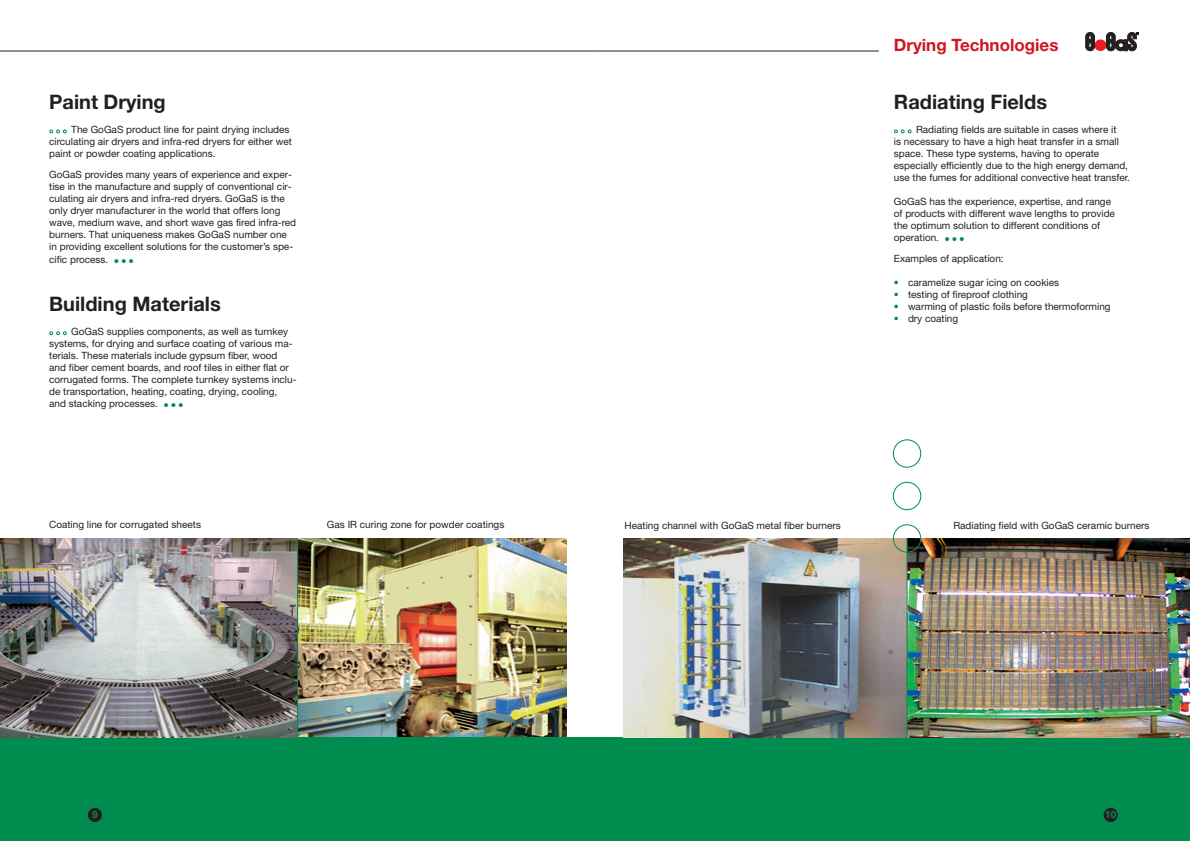
<style>
.page{position:relative;width:1190px;height:841px;background:#fff}
.page>*{position:absolute;margin:0;border:0;box-sizing:border-box;transform-origin:0 0}
.t1{font:700 20px "Helvetica Neue";color:#231f20}
.t2{font:700 17px "Helvetica Neue";color:#ce171e}
.t3{font:10px/12px "Helvetica Neue";color:#231f20}
.t4{font:700 10px "Helvetica Neue";color:#008c4e}
.s1{font-size:11px;color:#008c4e}
.s2{color:#008c4e}
</style>
<div class="page">
<hr style="left:595px;top:51px;width:284px;height:1px;background:#231f20">
<div style="left:595px;top:737px;width:595px;height:104px;background:#008c4e"></div>
<div style="left:1094px;top:39px;width:13px;height:12px;background:#ed1c24;border-radius:50%"></div>
<svg style="left:1086px;top:32px;width:9px;height:19px"></svg>
<svg style="left:1106px;top:32px;width:33px;height:19px"></svg>
<div style="left:1104px;top:808px;width:14px;height:14px;background:#231f20;border-radius:50%"></div>
<hr style="left:0;top:51px;width:595px;height:1px;background:#231f20">
<div style="left:0;top:737px;width:595px;height:104px;background:#008c4e"></div>
<div style="left:88px;top:808px;width:14px;height:14px;background:#231f20;border-radius:50%"></div>
<img style="left:0;top:539px;width:567px;height:198px">
<img style="left:624px;top:539px;width:283px;height:198px">
<img style="left:908px;top:539px;width:282px;height:198px">
<hr style="left:907px;top:539px;width:1px;height:302px;background:#008c4e">
<hr style="left:297px;top:539px;width:1px;height:302px;background:#008c4e">
<svg style="left:893px;top:439px;width:28px;height:29px"></svg>
<svg style="left:893px;top:482px;width:28px;height:28px"></svg>
<svg style="left:893px;top:524px;width:28px;height:29px"></svg>
<h1 class="t1" style="left:49px;top:89px;width:118px">Paint Drying</h1>
<p class="t3" style="left:49px;top:123px;width:244px"><sub>•</sub> <sub>•</sub> <sub>•</sub> The GoGaS product line for paint drying includes circulating air dryers and infra-red dryers for either wet paint or powder coating applications.</p>
<p class="t3" style="left:49px;top:168px;width:249px">GoGaS provides many years of experience and exper&shy;tise in the manufacture and supply of conventional cir&shy;culating air dryers and infra-red dryers. GoGaS is the only dryer manufacturer in the world that offers long wave, medium wave, and short wave gas fired infra-red burners. That uniqueness makes GoGaS number one in providing excellent solutions for the customer’s spe&shy;cific process. <span class="s1">• • •</span></p>
<h1 class="t1" style="left:49px;top:291px;width:173px">Building Materials</h1>
<p class="t3" style="left:49px;top:325px;width:249px"><sub>•</sub> <sub>•</sub> <sub>•</sub> GoGaS supplies components, as well as turnkey systems, for drying and surface coating of various ma&shy;terials. These materials include gypsum fiber, wood and fiber cement boards, and roof tiles in either flat or corrugated forms. The complete turnkey systems inclu&shy;de transportation, heating, coating, drying, cooling, and stacking processes. <span class="s1">• • •</span></p>
<p class="t3" style="left:49px;top:519px;width:153px">Coating line for corrugated sheets</p>
<p class="t3" style="left:327px;top:519px;width:179px">Gas IR curing zone for powder coatings</p>
<h2 class="t2" style="left:894px;top:35px;width:166px">Drying Technologies</h2>
<h1 class="t1" style="left:894px;top:89px;width:155px">Radiating Fields</h1>
<p class="t3" style="left:894px;top:123px;width:238px"><sub>•</sub> <sub>•</sub> <sub>•</sub> Radiating fields are suitable in cases where it<br>is necessary to have a high heat transfer in a small space. These type systems, having to operate especially efficiently due to the high energy demand, use the fumes for additional convective heat transfer.</p>
<p class="t3" style="left:894px;top:195px;width:223px">GoGaS has the experience, expertise, and range of products with different wave lengths to provide the optimum solution to different conditions of operation. <span class="s1">• • •</span></p>
<p class="t3" style="left:894px;top:252px;width:111px">Examples of application:</p>
<p class="t3" style="left:894px;top:276px;width:167px"><span class="s2">•</span> caramelize sugar icing on cookies</p>
<p class="t3" style="left:894px;top:288px;width:136px"><span class="s2">•</span> testing of fireproof clothing</p>
<p class="t3" style="left:894px;top:300px;width:218px"><span class="s2">•</span> warming of plastic foils before thermoforming</p>
<p class="t3" style="left:894px;top:312px;width:66px"><span class="s2">•</span> dry coating</p>
<p class="t3" style="left:625px;top:519px;width:218px">Heating channel with GoGaS metal fiber burners</p>
<p class="t3" style="left:953px;top:519px;width:198px">Radiating field with GoGaS ceramic burners</p>
<p class="t4" style="left:92px;top:809px;width:7px">9</p>
<p class="t4" style="left:1105px;top:809px;width:13px">10</p>
</div>
